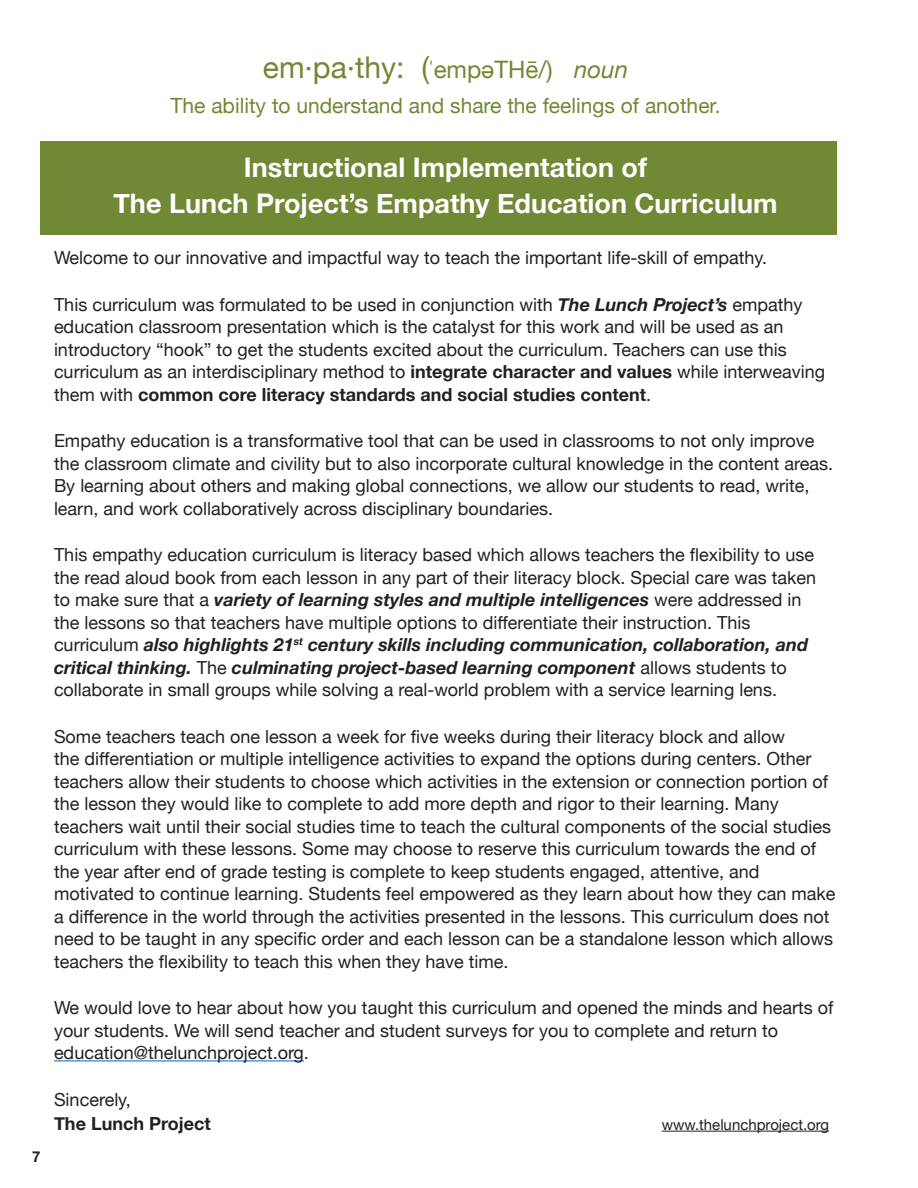
<style>
.page{position:relative;width:918px;height:1188px;background:#fff}
.page>*{position:absolute;margin:0;border:0;box-sizing:border-box;transform-origin:0 0}
.t1{font:30px "Helvetica Neue";color:#718835}
.t2{font:700 27px "Helvetica Neue";color:#fff}
.t3{font:21px "Helvetica Neue";color:#718835}
.t4{font:18px/22.5px "Helvetica Neue";color:#212121}
.t5{font:700 18px "Helvetica Neue";color:#212121}
.t6{font:15px "Helvetica Neue";color:#212121}
.t7{font:700 15px "Helvetica Neue";color:#231f20}
.s1{font-size:24px}
.s2{font-style:italic;font-size:24px}
.s3{font-weight:700;font-style:italic}
.s4{font-weight:700}
.s5{color:#231f20}
</style>
<div class="page">
<div style="left:40px;top:141px;width:797px;height:94px;background:#718835"></div>
<hr style="left:54px;top:1060px;width:250px;height:1px;background:#0563c1">
<hr style="left:662px;top:1131px;width:167px;height:1px;background:#212121">
<p class="t1" style="left:263px;top:46px;width:367px">em·pa·thy: (<span class="s1">ˈempəTHē/)</span> <span class="s2">noun</span></p>
<p class="t3" style="left:170px;top:90px;width:552px">The ability to understand and share the feelings of another.</p>
<p class="t7" style="left:32px;top:1144px;width:10px">7</p>
<p class="t2" style="left:244px;top:146px;width:405px">Instructional Implementation of</p>
<p class="t2" style="left:113px;top:182px;width:666px">The Lunch Project’s Empathy Education Curriculum</p>
<p class="t4" style="left:54px;top:247px;width:715px">Welcome to our innovative and impactful way to teach the important life-skill of empathy.</p>
<p class="t4" style="left:54px;top:294px;width:773px">This curriculum was formulated to be used in conjunction with <span class="s3">The Lunch Project’s</span> empathy education classroom presentation which is the catalyst for this work and will be used as an introductory “hook” to get the students excited about the curriculum. Teachers can use this curriculum as an interdisciplinary method to <span class="s4">integrate character and values</span> while interweaving them with <span class="s4">common core literacy standards and social studies content</span>.</p>
<p class="t4" style="left:54px;top:430px;width:781px">Empathy education is a transformative tool that can be used in classrooms to not only improve the classroom climate and civility but to also incorporate cultural knowledge in the content areas.<br>By learning about others and making global connections, we allow our students to read, write, learn, and work collaboratively across disciplinary boundaries.</p>
<p class="t4" style="left:54px;top:544px;width:764px">This empathy education curriculum is literacy based which allows teachers the flexibility to use the read aloud book from each lesson in any part of their literacy block. Special care was taken to make sure that a <span class="s3">variety of learning styles and multiple intelligences</span> were addressed in the lessons so that teachers have multiple options to differentiate their instruction. This curriculum <span class="s3">also highlights 21</span><sup>st</sup> <span class="s3">century skills including communication, collaboration, and critical thinking.</span> The <span class="s3">culminating project-based learning component</span> allows students to collaborate in small groups while solving a real-world problem with a service learning lens.</p>
<p class="t4" style="left:54px;top:726px;width:783px">Some teachers teach one lesson a week for five weeks during their literacy block and allow<br>the differentiation or multiple intelligence activities to expand the options during centers. Other teachers allow their students to choose which activities in the extension or connection portion of the lesson they would like to complete to add more depth and rigor to their learning. Many teachers wait until their social studies time to teach the cultural components of the social studies curriculum with these lessons. Some may choose to reserve this curriculum towards the end of the year after end of grade testing is complete to keep students engaged, attentive, and motivated to continue learning. Students feel empowered as they learn about how they can make a difference in the world through the activities presented in the lessons. This curriculum does not need to be taught in any specific order and each lesson can be a standalone lesson which allows teachers the flexibility to teach this when they have time.</p>
<p class="t4" style="left:54px;top:998px;width:781px">We would love to hear about how you taught this curriculum and opened the minds and hearts of your students. We will send teacher and student surveys for you to complete and retu<span class="s5">rn to education@thelunchproject.org.</span></p>
<p class="t4" style="left:54px;top:1089px;width:79px">Sincerely,</p>
<p class="t5" style="left:54px;top:1109px;width:158px">The Lunch Project</p>
<p class="t6" style="left:662px;top:1113px;width:169px">www.thelunchproject.org</p>
</div>
